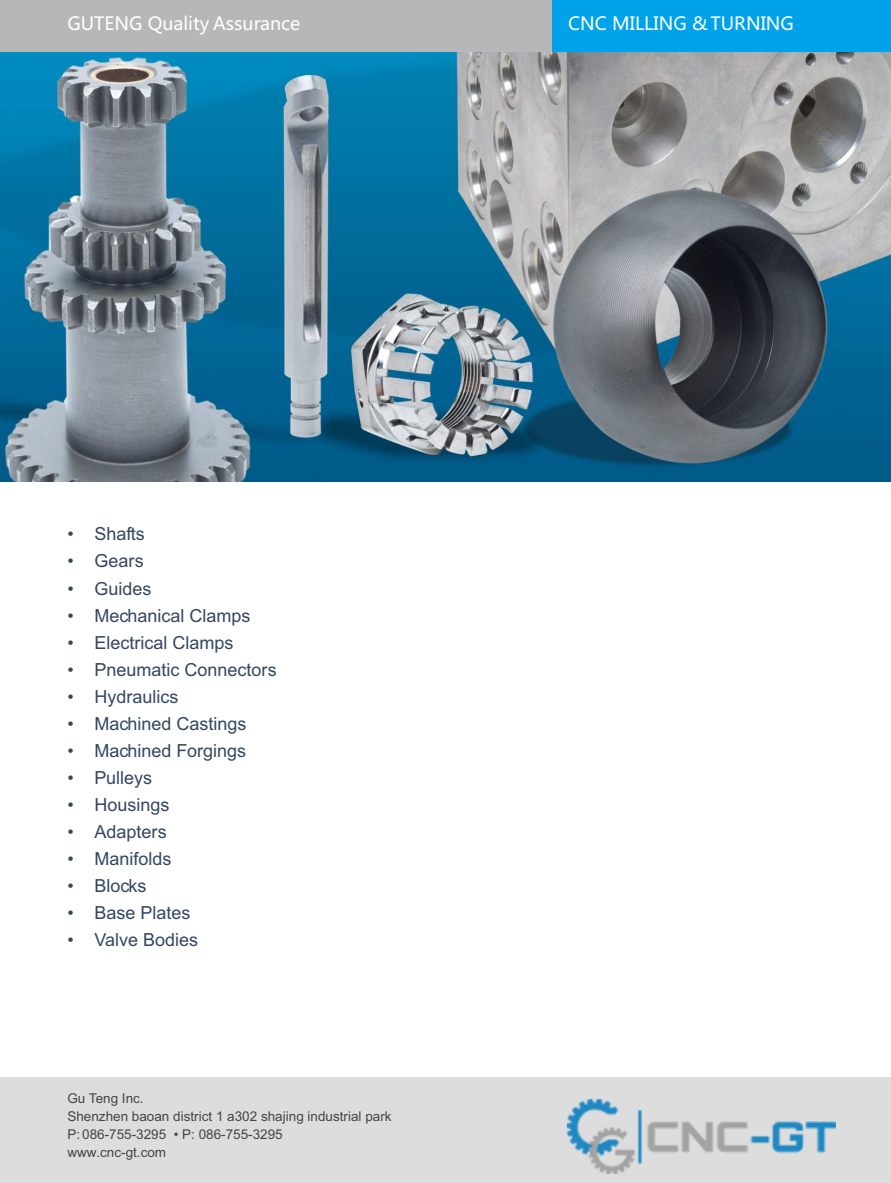
<style>
.page{position:relative;width:891px;height:1183px;background:#fff}
.page>*{position:absolute;margin:0;border:0;box-sizing:border-box;transform-origin:0 0}
.t1{font:18px "Arial";color:#344662}
.t2{font:18px "Microsoft Ya Hei";color:#fff}
.t3{font:13.5px/18px "Arial";color:#484443}
</style>
<div class="page">
<img style="left:0;top:51px;width:891px;height:431px">
<div style="left:0;top:0;width:552px;height:51px;background:#b6b7b8"></div>
<div style="left:552px;top:0;width:339px;height:51px;background:#00a3e9"></div>
<div style="left:0;top:1077px;width:891px;height:105px;background:#ddddde"></div>
<img style="left:566px;top:1098px;width:270px;height:76px">
<p class="t2" style="left:67px;top:16px;width:235px">GUTENG Quality Assurance</p>
<p class="t2" style="left:568px;top:16px;width:227px">CNC MILLING &amp; TURNING</p>
<p class="t1" style="left:67px;top:527px;width:79px">• Shafts</p>
<p class="t1" style="left:67px;top:554px;width:78px">• Gears</p>
<p class="t1" style="left:67px;top:581px;width:86px">• Guides</p>
<p class="t1" style="left:67px;top:608px;width:185px">• Mechanical Clamps</p>
<p class="t1" style="left:67px;top:635px;width:168px">• Electrical Clamps</p>
<p class="t1" style="left:67px;top:662px;width:211px">• Pneumatic Connectors</p>
<p class="t1" style="left:67px;top:689px;width:113px">• Hydraulics</p>
<p class="t1" style="left:67px;top:716px;width:181px">• Machined Castings</p>
<p class="t1" style="left:67px;top:743px;width:180px">• Machined Forgings</p>
<p class="t1" style="left:67px;top:770px;width:86px">• Pulleys</p>
<p class="t1" style="left:67px;top:797px;width:104px">• Housings</p>
<p class="t1" style="left:67px;top:824px;width:101px">• Adapters</p>
<p class="t1" style="left:67px;top:851px;width:106px">• Manifolds</p>
<p class="t1" style="left:67px;top:878px;width:81px">• Blocks</p>
<p class="t1" style="left:67px;top:905px;width:125px">• Base Plates</p>
<p class="t1" style="left:67px;top:932px;width:132px">• Valve Bodies</p>
<p class="t3" style="left:67px;top:1089px;width:326px">Gu Teng Inc.<br>Shenzhen baoan district 1 a302 shajing industrial park<br>P: 086-755-3295 • P: 086-755-3295<br>www.cnc-gt.com</p>
</div>
